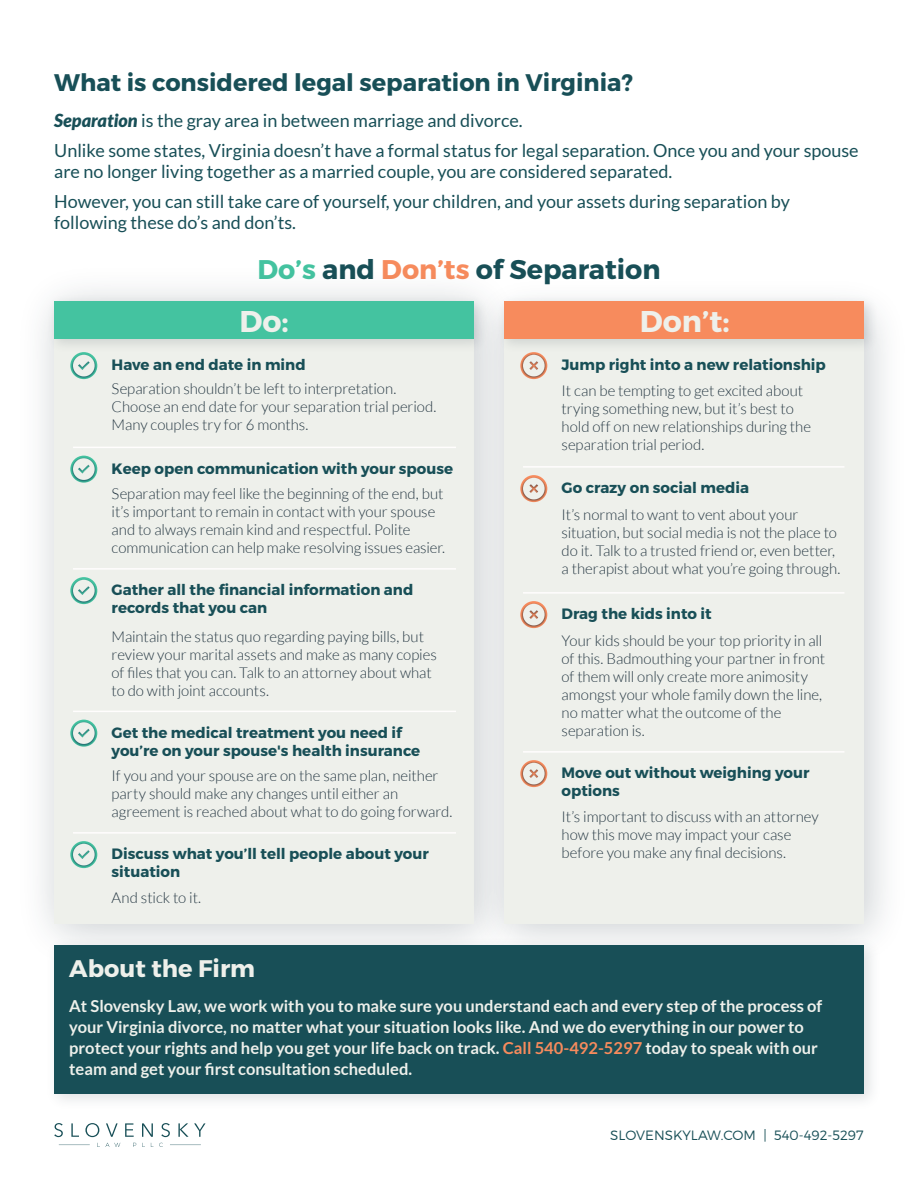
<style>
.page{position:relative;width:918px;height:1188px;background:#fff}
.page>*{position:absolute;margin:0;border:0;box-sizing:border-box;transform-origin:0 0}
.t1{font:700 30px "Montserrat";color:#eef0eb}
.t2{font:700 27px "Montserrat";color:#184f57}
.t3{font:700 24px "Montserrat";color:#184f57}
.t4{font:700 24px "Montserrat";color:#eef0eb}
.t5{font:18px/30px "Lato";color:#184f57}
.t6{font:700 16.5px/21px "Lato";color:#eef0eb}
.t7{font:300 15px/18px "Lato";letter-spacing:-.005em;color:#263843}
.t8{font:700 15px/18px "Montserrat";color:#184f57}
.t9{font:300 13.5px "Montserrat";color:#184f57}
.s1{font-weight:900;font-style:italic}
.s2{color:#44c3a0}
.s3{color:#f78b5d}
</style>
<div class="page">
<svg style="left:54px;top:1123px;width:9px;height:14px"></svg>
<svg style="left:71px;top:1123px;width:8px;height:14px"></svg>
<svg style="left:85px;top:1123px;width:14px;height:14px"></svg>
<svg style="left:106px;top:1123px;width:12px;height:14px"></svg>
<svg style="left:125px;top:1123px;width:9px;height:14px"></svg>
<svg style="left:142px;top:1123px;width:11px;height:14px"></svg>
<svg style="left:161px;top:1123px;width:9px;height:14px"></svg>
<svg style="left:178px;top:1123px;width:28px;height:14px"></svg>
<svg style="left:97px;top:1143px;width:23px;height:4px"></svg>
<svg style="left:133px;top:1143px;width:12px;height:4px"></svg>
<svg style="left:151px;top:1143px;width:12px;height:4px"></svg>
<svg style="left:59px;top:1145px;width:30px;height:1px"></svg>
<svg style="left:170px;top:1145px;width:31px;height:1px"></svg>
<div style="left:54px;top:302px;width:420px;height:622px;background:#eef0eb"></div>
<img style="left:43px;top:291px;width:414px;height:66px">
<div style="left:54px;top:302px;width:420px;height:37px;background:#44c3a0"></div>
<svg style="left:70px;top:352px;width:27px;height:27px"></svg>
<img style="left:71px;top:353px;width:26px;height:27px">
<svg style="left:73px;top:355px;width:22px;height:21px"></svg>
<svg style="left:70px;top:456px;width:27px;height:27px"></svg>
<img style="left:71px;top:457px;width:26px;height:26px">
<svg style="left:73px;top:458px;width:22px;height:22px"></svg>
<hr style="left:73px;top:447px;width:383px;height:1px;background:#fffdfd">
<svg style="left:70px;top:577px;width:27px;height:27px"></svg>
<img style="left:71px;top:578px;width:26px;height:27px">
<svg style="left:73px;top:580px;width:22px;height:21px"></svg>
<hr style="left:73px;top:568px;width:383px;height:2px;background:#fffdfd">
<svg style="left:70px;top:720px;width:27px;height:27px"></svg>
<img style="left:71px;top:721px;width:26px;height:26px">
<svg style="left:73px;top:722px;width:22px;height:22px"></svg>
<hr style="left:73px;top:711px;width:383px;height:1px;background:#fffdfd">
<svg style="left:70px;top:841px;width:27px;height:27px"></svg>
<img style="left:71px;top:842px;width:26px;height:27px">
<svg style="left:73px;top:844px;width:22px;height:21px"></svg>
<hr style="left:73px;top:832px;width:383px;height:2px;background:#fffdfd">
<img style="left:457px;top:279px;width:428px;height:652px">
<div style="left:504px;top:312px;width:360px;height:612px;background:#eef0eb"></div>
<div style="left:504px;top:302px;width:360px;height:37px;background:#f78b5d"></div>
<svg style="left:520px;top:352px;width:27px;height:27px"></svg>
<img style="left:521px;top:353px;width:26px;height:27px">
<svg style="left:523px;top:355px;width:22px;height:21px"></svg>
<hr style="left:523px;top:466px;width:322px;height:2px;background:#fffdfd">
<svg style="left:520px;top:475px;width:27px;height:27px"></svg>
<img style="left:521px;top:476px;width:26px;height:27px">
<svg style="left:523px;top:478px;width:22px;height:21px"></svg>
<hr style="left:523px;top:592px;width:322px;height:2px;background:#fffdfd">
<svg style="left:520px;top:601px;width:27px;height:27px"></svg>
<img style="left:521px;top:602px;width:26px;height:27px">
<svg style="left:523px;top:604px;width:22px;height:21px"></svg>
<hr style="left:523px;top:751px;width:322px;height:2px;background:#fffdfd">
<svg style="left:520px;top:760px;width:27px;height:27px"></svg>
<img style="left:521px;top:761px;width:26px;height:27px">
<svg style="left:523px;top:763px;width:22px;height:21px"></svg>
<div style="left:54px;top:945px;width:810px;height:149px;background:#184f57"></div>
<h3 class="t3" style="left:54px;top:67px;width:580px">What is considered legal separation in Virginia?</h3>
<p class="t5" style="left:54px;top:105px;width:806px"><span class="s1">Separation</span> is the gray area in between marriage and divorce.<br>Unlike some states, Virginia doesn’t have a formal status for legal separation. Once you and your spouse</p>
<p class="t5" style="left:54px;top:156px;width:737px">are no longer living together as a married couple, you are considered separated.<br>However, you can still take care of yourself, your children, and your assets during separation by</p>
<p class="t5" style="left:54px;top:207px;width:243px">following these do’s and don’ts.</p>
<h2 class="t2" style="left:258px;top:252px;width:405px"><span class="s2">Do’s</span> and <span class="s3">Don’ts</span> of Separation</h2>
<h1 class="t1" style="left:239px;top:303px;width:51px">Do:</h1>
<h1 class="t1" style="left:640px;top:303px;width:91px">Don’t:</h1>
<p class="t8" style="left:112px;top:356px;width:196px">Have an end date in mind</p>
<p class="t7" style="left:112px;top:380px;width:326px">Separation shouldn’t be left to interpretation.<br>Choose an end date for your separation trial period.<br>Many couples try for 6 months.</p>
<p class="t8" style="left:112px;top:459px;width:343px">Keep open communication with your spouse</p>
<p class="t7" style="left:112px;top:485px;width:335px">Separation may feel like the beginning of the end, but it’s important to remain in contact with your spouse and to always remain kind and respectful. Polite communication can help make resolving issues easier.</p>
<p class="t8" style="left:112px;top:581px;width:303px">Gather all the financial information and records that you can</p>
<p class="t7" style="left:112px;top:628px;width:327px">Maintain the status quo regarding paying bills, but review your marital assets and make as many copies of files that you can. Talk to an attorney about what to do with joint accounts.</p>
<p class="t8" style="left:112px;top:723px;width:310px">Get the medical treatment you need if you’re on your spouse's health insurance</p>
<p class="t7" style="left:112px;top:767px;width:342px">If you and your spouse are on the same plan, neither party should make any changes until either an agreement is reached about what to do going forward.</p>
<p class="t8" style="left:112px;top:845px;width:319px">Discuss what you’ll tell people about your situation</p>
<p class="t7" style="left:112px;top:889px;width:91px">And stick to it.</p>
<h3 class="t4" style="left:69px;top:954px;width:187px">About the Firm</h3>
<p class="t8" style="left:562px;top:356px;width:266px">Jump right into a new relationship</p>
<p class="t7" style="left:562px;top:382px;width:251px">It can be tempting to get excited about trying something new, but it’s best to hold off on new relationships during the separation trial period.</p>
<p class="t8" style="left:562px;top:479px;width:189px">Go crazy on social media</p>
<p class="t7" style="left:562px;top:506px;width:280px">It’s normal to want to vent about your situation, but social media is not the place to do it. Talk to a trusted friend or, even better, a therapist about what you’re going through.</p>
<p class="t8" style="left:562px;top:605px;width:152px">Drag the kids into it</p>
<p class="t7" style="left:562px;top:632px;width:265px">Your kids should be your top priority in all of this. Badmouthing your partner in front of them will only create more animosity amongst your whole family down the line, no matter what the outcome of the separation is.</p>
<p class="t8" style="left:562px;top:764px;width:249px">Move out without weighing your options</p>
<p class="t7" style="left:562px;top:808px;width:259px">It’s important to discuss with an attorney how this move may impact your case before you make any final decisions.</p>
<p class="t6" style="left:69px;top:995px;width:755px">At Slovensky Law, we work with you to make sure you understand each and every step of the process of your Virginia divorce, no matter what your situation looks like. And we do everything in our power to protect your rights and help you get your life back on track. <span class="s3">Call 540-492-5297</span> today to speak with our team and get your first consultation scheduled.</p>
<p class="t9" style="left:610px;top:1127px;width:255px">SLOVENSKYLAW.COM | 540-492-5297</p>
</div>
